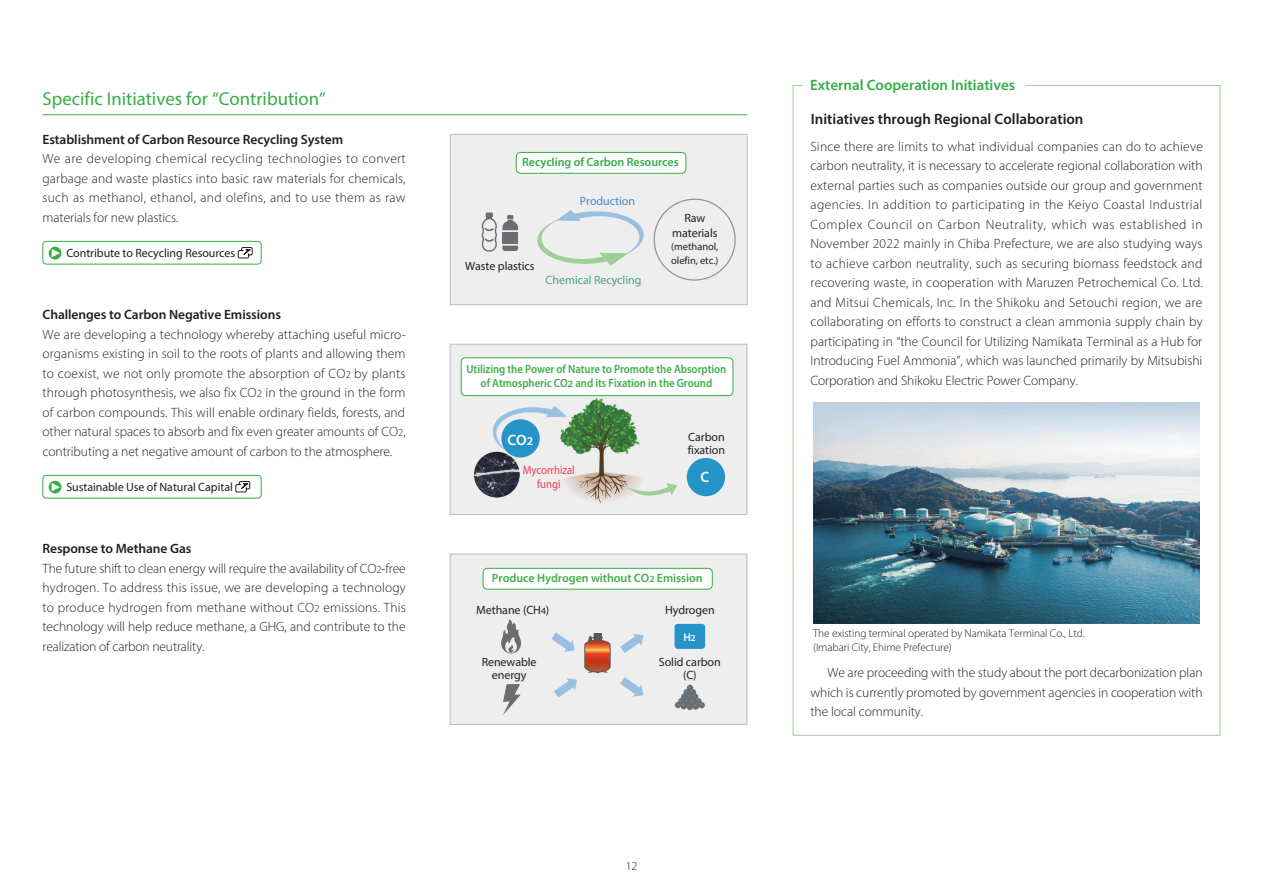
<style>
.page{position:relative;width:1263px;height:893px;background:#fff}
.page>*{position:absolute;margin:0;border:0;box-sizing:border-box;transform-origin:0 0}
.e_SR横_大見出し{font:18.75px "Myriad Pro";color:#36ad47}
.e_SR横_中見出し{font:600 15px "Myriad Pro";color:#231f20}
.e_SR横_大見出し-2{font:600 15px "Myriad Pro";color:#36ad47}
.e_SR横_表組_R_en{font:600 15px "Myriad Pro";color:#fff}
.e_SR横_本文グリッドなし{font:300 13.5px/19.5px "Myriad Pro";letter-spacing:-.005em;color:#231f20;text-align:justify}
.e_SR横_本文{font:300 13.5px/19.5px "Myriad Pro";letter-spacing:-.005em;color:#231f20;text-align:justify}
.e_SR横_中見出し-2{font:600 13.5px "Myriad Pro";letter-spacing:-.005em;color:#231f20}
.e_SR横_表組_R_en-2{font:12px/13.5px "Myriad Pro";letter-spacing:-.005em;color:#231f20;text-align:center}
.e_SR横_表組_R_en-3{font:600 12px/13.5px "Myriad Pro";letter-spacing:-.005em;color:#40ae49;text-align:center;scale:.9 1}
.e_SR横_ページ内リンク{font:12px "Myriad Pro";letter-spacing:-.005em;color:#231f20}
.e_SR横_表組_R_en-4{font:600 12px "Myriad Pro";letter-spacing:-.005em;color:#40ae49}
.e_SR横_表組_R_en-5{font:600 12px "Myriad Pro";letter-spacing:-.005em;color:#36ad47}
.e_SR横_表組_R_en-6{font:12px "Myriad Pro";letter-spacing:-.005em;color:#50a283}
.e_SR横_表組_R_en-7{font:12px/13.5px "Myriad Pro";letter-spacing:-.005em;color:#ee3d56;text-align:center;scale:.9 1}
.e_SR横_表組_R_en-8{font:12px "Myriad Pro";letter-spacing:-.005em;color:#4d87c6}
.t1{font:300 12px "Myriad Pro";color:#231f20}
.e_SR横_キャプション{font:300 11.25px/13.5px "Myriad Pro";letter-spacing:-.005em;color:#231f20}
.e_SR横_表組_R_en-9{font:600 11.25px "Myriad Pro";color:#fff}
.e_SR横_表組_R_en-10{font:10.5px/13.5px "Myriad Pro";letter-spacing:-.005em;color:#231f20}
.s1{font-size:10.8px}
.s2{font-size:9.6px}
.s3{font-size:12px}
.s4{font-size:9px}
</style>
<div class="page">
<div style="left:450px;top:134px;width:297px;height:171px;background:#eeeeef;border:1px solid #bcbdc0"></div>
<div style="left:450px;top:344px;width:297px;height:171px;background:#eeeeef;border:1px solid #bcbdc0"></div>
<div style="left:450px;top:554px;width:297px;height:171px;background:#eeeeef;border:1px solid #bcbdc0"></div>
<hr style="left:43px;top:114px;width:704px;height:1px;background:#36ad47">
<img style="left:813px;top:403px;width:387px;height:221px">
<div style="left:516px;top:152px;width:170px;height:21px;background:#fff;border-radius:4px"></div>
<div style="left:516px;top:152px;width:170px;height:21px;border:1px solid #36ad47;border-radius:4px"></div>
<svg style="left:537px;top:210px;width:107px;height:56px"></svg>
<svg style="left:481px;top:213px;width:37px;height:39px"></svg>
<div style="left:654px;top:199px;width:82px;height:82px;border:1px solid #939598;border-radius:50%"></div>
<img style="left:557px;top:396px;width:92px;height:108px">
<div style="left:461px;top:358px;width:272px;height:38px;background:#fff;border-radius:4px"></div>
<div style="left:461px;top:358px;width:272px;height:38px;border:1px solid #36ad47;border-radius:4px"></div>
<div style="left:687px;top:458px;width:38px;height:38px;background:#2694c9;border-radius:50%"></div>
<svg style="left:493px;top:406px;width:74px;height:51px"></svg>
<div style="left:501px;top:419px;width:39px;height:38px;background:#2694c9;border-radius:50%"></div>
<svg style="left:626px;top:483px;width:51px;height:13px"></svg>
<img style="left:474px;top:452px;width:46px;height:45px;border-radius:23px">
<svg style="left:620px;top:634px;width:23px;height:19px"></svg>
<svg style="left:554px;top:678px;width:23px;height:20px"></svg>
<svg style="left:620px;top:677px;width:23px;height:20px"></svg>
<svg style="left:551px;top:632px;width:24px;height:20px"></svg>
<div style="left:675px;top:624px;width:30px;height:25px;background:#2694c9;border-radius:3px"></div>
<svg style="left:503px;top:684px;width:17px;height:31px"></svg>
<svg style="left:675px;top:685px;width:30px;height:25px"></svg>
<img style="left:584px;top:634px;width:27px;height:40px">
<svg style="left:501px;top:619px;width:20px;height:34px"></svg>
<div style="left:483px;top:568px;width:229px;height:21px;background:#fff;border-radius:4px"></div>
<div style="left:483px;top:568px;width:229px;height:21px;border:1px solid #36ad47;border-radius:4px"></div>
<svg style="left:49px;top:247px;width:12px;height:12px"></svg>
<svg style="left:52px;top:249px;width:8px;height:8px"></svg>
<svg style="left:237px;top:247px;width:16px;height:12px"></svg>
<div style="left:43px;top:241px;width:218px;height:23px;border:1px solid #36ad47;border-radius:3px"></div>
<svg style="left:49px;top:481px;width:12px;height:12px"></svg>
<svg style="left:52px;top:483px;width:8px;height:8px"></svg>
<svg style="left:235px;top:481px;width:16px;height:12px"></svg>
<div style="left:43px;top:475px;width:218px;height:23px;border:1px solid #36ad47;border-radius:3px"></div>
<p class="e_SR横_大見出し" style="left:43px;top:87px;width:285px">Specific Initiatives for “Contribution”</p>
<p class="e_SR横_中見出し-2" style="left:43px;top:130px;width:302px">Establishment of Carbon Resource Recycling System</p>
<p class="e_SR横_本文" style="left:43px;top:149px;width:365px">We are developing chemical recycling technologies to convert garbage and waste plastics into basic raw materials for chemicals, such as methanol, ethanol, and olefins, and to use them as raw materials for new plastics.</p>
<p class="e_SR横_ページ内リンク" style="left:66px;top:246px;width:170px">Contribute to Recycling Resources</p>
<p class="e_SR横_中見出し-2" style="left:43px;top:306px;width:240px">Challenges to Carbon Negative Emissions</p>
<p class="e_SR横_本文" style="left:43px;top:324px;width:365px">We are developing a technology whereby attaching useful micro&shy;organisms existing in soil to the roots of plants and allowing them to coexist, we not only promote the absorption of CO<span class="s1">2</span> by plants through photosynthesis, we also fix CO<span class="s1">2</span> in the ground in the form of carbon compounds. This will enable ordinary fields, forests, and other natural spaces to absorb and fix even greater amounts of CO<span class="s1">2</span>, contributing a net negative amount of carbon to the atmosphere.</p>
<p class="e_SR横_ページ内リンク" style="left:66px;top:480px;width:168px">Sustainable Use of Natural Capital</p>
<p class="e_SR横_中見出し-2" style="left:43px;top:540px;width:150px">Response to Methane Gas</p>
<p class="e_SR横_本文" style="left:43px;top:558px;width:365px">The future shift to clean energy will require the availability of CO<span class="s1">2</span>-free hydrogen. To address this issue, we are developing a technology to produce hydrogen from methane without CO<span class="s1">2</span> emissions. This technology will help reduce methane, a GHG, and contribute to the realization of carbon neutrality.</p>
<p class="e_SR横_表組_R_en-5" style="left:522px;top:155px;width:158px">Recycling of Carbon Resources</p>
<p class="e_SR横_表組_R_en-8" style="left:580px;top:194px;width:57px">Production</p>
<p class="e_SR横_表組_R_en-2" style="left:465px;top:259px;width:71px">Waste plastics</p>
<p class="e_SR横_表組_R_en-6" style="left:546px;top:272px;width:97px">Chemical Recycling</p>
<p class="e_SR横_表組_R_en-2" style="left:684px;top:211px;width:22px">Raw</p>
<p class="e_SR横_表組_R_en-2" style="left:672px;top:226px;width:47px">materials</p>
<p class="e_SR横_表組_R_en-10" style="left:671px;top:240px;width:49px">(methanol, olefin, etc.)</p>
<p class="e_SR横_表組_R_en-3" style="left:466px;top:362px;width:290px">Utilizing the Power of Nature to Promote the Absorption of Atmospheric CO<span class="s2">2</span> and its Fixation in the Ground</p>
<p class="e_SR横_表組_R_en" style="left:507px;top:430px;width:27px">CO<span class="s3">2</span></p>
<p class="e_SR横_表組_R_en-7" style="left:523px;top:463px;width:59px">Mycorrhizal fungi</p>
<p class="e_SR横_表組_R_en-2" style="left:688px;top:430px;width:39px;text-align:left">Carbon fixation</p>
<p class="e_SR横_表組_R_en" style="left:700px;top:467px;width:10px">C</p>
<p class="e_SR横_表組_R_en-4" style="left:492px;top:571px;width:212px">Produce Hydrogen without CO<span class="s2">2</span> Emission</p>
<p class="e_SR横_表組_R_en-2" style="left:476px;top:603px;width:75px">Methane (CH<span class="s2">4</span>)</p>
<p class="e_SR横_表組_R_en-2" style="left:665px;top:603px;width:51px">Hydrogen</p>
<p class="e_SR横_表組_R_en-9" style="left:683px;top:630px;width:14px">H<span class="s4">2</span></p>
<p class="e_SR横_表組_R_en-2" style="left:482px;top:655px;width:56px">Renewable energy</p>
<p class="e_SR横_表組_R_en-2" style="left:659px;top:655px;width:63px">Solid carbon (C)</p>
<p class="t1" style="left:626px;top:859px;width:13px">12</p>
<p class="e_SR横_大見出し-2" style="left:810px;top:76px;width:206px">External Cooperation Initiatives</p>
<p class="e_SR横_中見出し" style="left:811px;top:109px;width:274px">Initiatives through Regional Collaboration</p>
<p class="e_SR横_本文グリッドなし" style="left:810px;top:136px;width:394px">Since there are limits to what individual companies can do to achieve carbon neutrality, it is necessary to accelerate regional collaboration with external parties such as companies outside our group and government agencies. In addition to participating in the Keiyo Coastal Industrial Complex Council on Carbon Neutrality, which was established in November 2022 mainly in Chiba Prefecture, we are also studying ways to achieve carbon neutrality, such as securing biomass feedstock and recovering waste, in cooperation with Maruzen Petrochemical Co. Ltd. and Mitsui Chemicals, Inc. In the Shikoku and Setouchi region, we are collaborating on efforts to construct a clean ammonia supply chain by participating in “the Council for Utilizing Namikata Terminal as a Hub for Introducing Fuel Ammonia”, which was launched primarily by Mitsubishi Corporation and Shikoku Electric Power Company.</p>
<p class="e_SR横_キャプション" style="left:813px;top:627px;width:273px">The existing terminal operated by Namikata Terminal Co., Ltd. (Imabari City, Ehime Prefecture)</p>
<p class="e_SR横_本文グリッドなし" style="left:810px;top:663px;width:394px;text-indent:17px">We are proceeding with the study about the port decarbonization plan which is currently promoted by government agencies in cooperation with the local community.</p>
</div>
